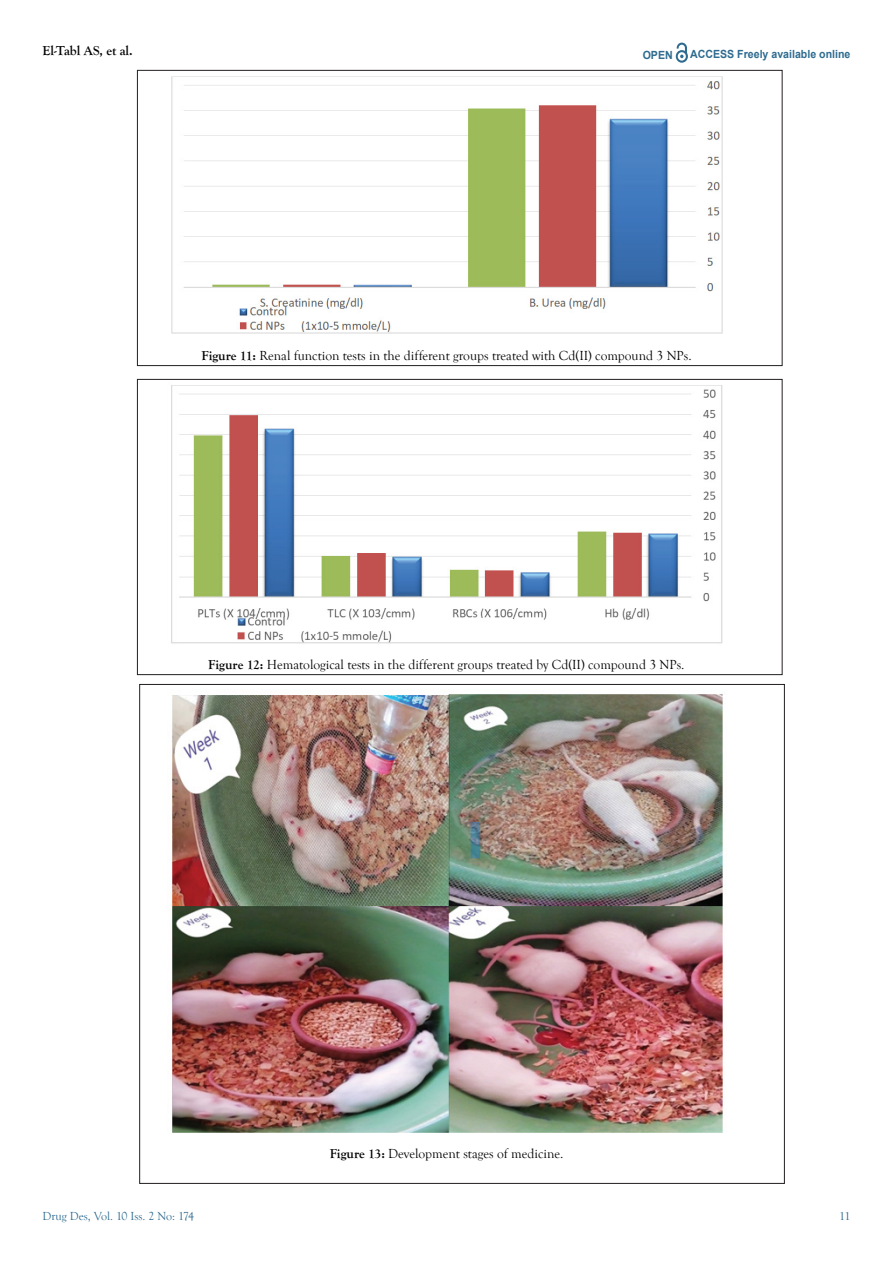
<style>
.page{position:relative;width:893px;height:1263px;background:#fff}
.page>*{position:absolute;margin:0;border:0;box-sizing:border-box;transform-origin:0 0}
.t1{font:13.5px "Goudy Old Style T";color:#000}
.t2{font:700 13.5px "Goudy Old Style T";color:#000}
.t3{font:12px "Goudy Old Style T";color:#2d6a8f}
.t4{font:700 11.25px "Arial";color:#2e6b8f;scale:.94 1}
.s1{font-weight:700}
</style>
<div class="page">
<svg style="left:676px;top:43px;width:12px;height:20px"></svg>
<img style="left:171px;top:76px;width:552px;height:258px">
<img style="left:171px;top:385px;width:552px;height:259px">
<img style="left:172px;top:694px;width:551px;height:439px">
<p class="t2" style="left:43px;top:43px;width:92px">El-Tabl AS, et al.</p>
<p class="t4" style="left:643px;top:47px;width:33px">OPEN</p>
<p class="t4" style="left:690px;top:47px;width:172px">ACCESS Freely available online</p>
<p class="t1" style="left:201px;top:348px;width:492px"><span class="s1">Figure 11:</span> Renal function tests in the different groups treated with Cd(II) compound 3 NPs.</p>
<p class="t1" style="left:208px;top:657px;width:478px"><span class="s1">Figure 12:</span> Hematological tests in the different groups treated by Cd(II) compound 3 NPs.</p>
<p class="t1" style="left:330px;top:1146px;width:235px"><span class="s1">Figure 13:</span> Development stages of medicine.</p>
<p class="t3" style="left:43px;top:1210px;width:153px">Drug Des, Vol. 10 Iss. 2 No: 174</p>
<p class="t3" style="left:839px;top:1210px;width:13px">11</p>
</div>
